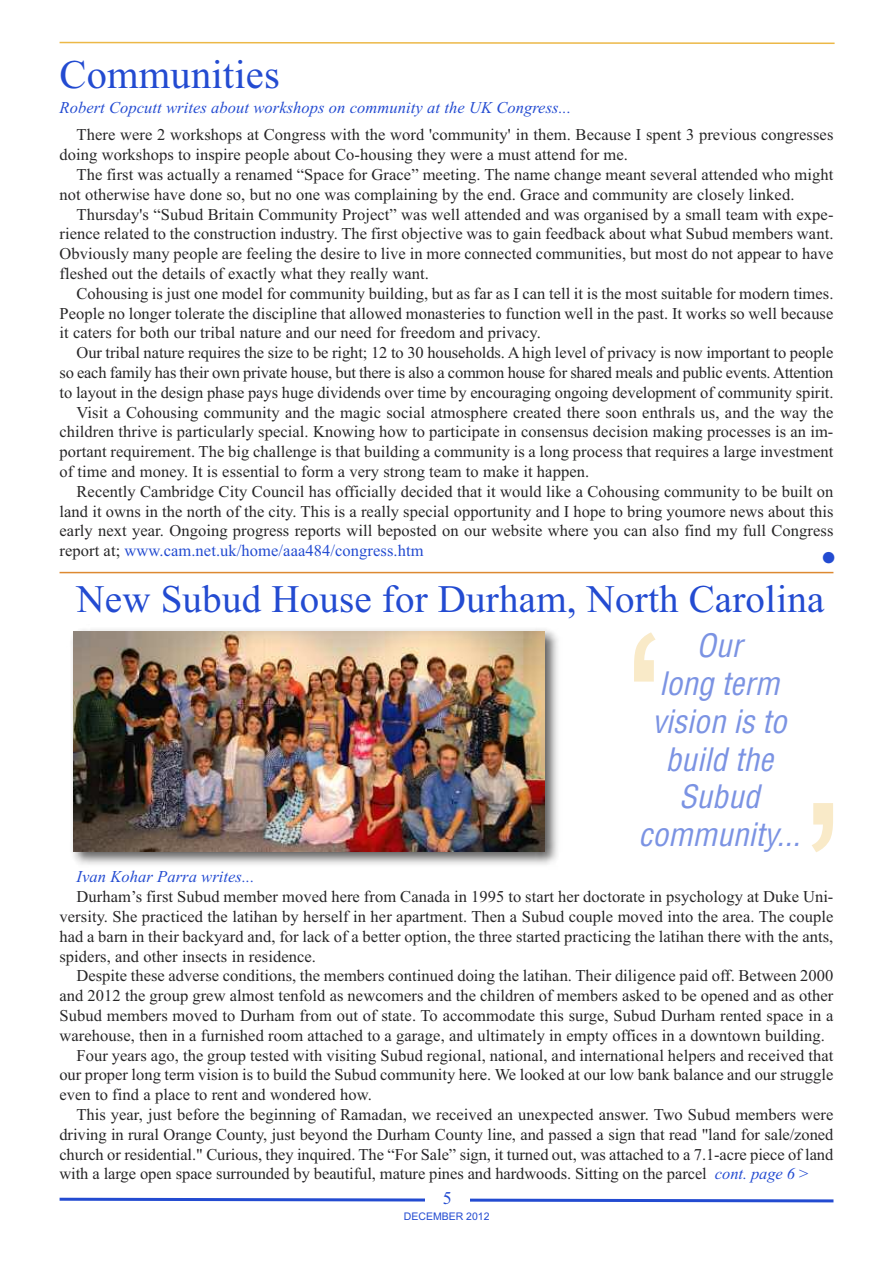
<style>
.page{position:relative;width:893px;height:1263px;background:#fff}
.page>*{position:absolute;margin:0;border:0;box-sizing:border-box;transform-origin:0 0}
.t1{font:210px "Arial";color:#f9eac8}
.t2{font:italic 46.5px "Times New Roman";color:#234bd1}
.t3{font:40.5px "Times New Roman";letter-spacing:.005em;color:#234bd1}
.t4{font:39px "Times New Roman";letter-spacing:.005em;color:#234bd1}
.t5{font:italic condensed 31.5px/37.8px "Helvetica";color:#7b93e3;text-align:center}
.t6{font:18px "Times New Roman";color:#234bd1}
.t7{font:16.5px/19.8px "Times New Roman";letter-spacing:.005em;color:#272627;text-align:justify}
.t8{font:16.5px "Times New Roman";letter-spacing:-.015em;color:#272627}
.t9{font:italic 16.5px "Times New Roman";letter-spacing:.005em;color:#234bd1}
.t10{font:16.5px "Times New Roman";letter-spacing:.005em;color:#234bd1}
.t11{font:10.5px "Arial";color:#234bd1}
.s1{color:#272627}
.s2{font-style:italic;color:#234bd1}
</style>
<div class="page">
<svg style="left:59px;top:1197px;width:775px;height:6px"></svg>
<div style="left:425px;top:1192px;width:44px;height:37px;background:#fff"></div>
<svg style="left:59px;top:41px;width:776px;height:3px"></svg>
<img style="left:72px;top:629px;width:486px;height:236px">
<img style="left:73px;top:631px;width:471px;height:220px">
<hr style="left:60px;top:572px;width:773px;height:1px;background:#dd8931">
<h3 class="t3" style="left:60px;top:50px;width:222px">Communities</h3>
<p class="t9" style="left:60px;top:98px;width:513px">Robert Copcutt writes about workshops on community at the UK Congress...</p>
<p class="t7" style="left:60px;top:125px;width:775px;text-indent:17px">There were 2 workshops at Congress with the word 'community' in them. Because I spent 3 previous congresses doing workshops to inspire people about Co-housing they were a must attend for me.</p>
<p class="t7" style="left:60px;top:164px;width:775px;text-indent:17px">The first was actually a renamed “Space for Grace” meeting. The name change meant several attended who might not otherwise have done so, but no one was complaining by the end. Grace and community are closely linked.</p>
<p class="t7" style="left:60px;top:204px;width:775px;text-indent:17px">Thursday's “Subud Britain Community Project” was well attended and was organised by a small team with expe&shy;rience related to the construction industry. The first objective was to gain feedback about what Subud members want.<br>Obviously many people are feeling the desire to live in more connected communities, but most do not appear to have fleshed out the details of exactly what they really want.</p>
<p class="t7" style="left:60px;top:283px;width:775px;text-indent:17px">Cohousing is just one model for community building, but as far as I can tell it is the most suitable for modern times.<br>People no longer tolerate the discipline that allowed monasteries to function well in the past. It works so well because it caters for both our tribal nature and our need for freedom and privacy.</p>
<p class="t7" style="left:77px;top:343px;width:758px">Our tribal nature requires the size to be right; 12 to 30 households. A high level of privacy is now important to people</p>
<p class="t8" style="left:60px;top:363px;width:775px">so each family has their own private house, but there is also a common house for shared meals and public events.Attention</p>
<p class="t7" style="left:60px;top:382px;width:775px">to layout in the design phase pays huge dividends over time by encouraging ongoing development of community spirit.</p>
<p class="t7" style="left:77px;top:402px;width:758px">Visit a Cohousing community and the magic social atmosphere created there soon enthrals us, and the way the</p>
<p class="t7" style="left:60px;top:422px;width:775px">children thrive is particularly special. Knowing how to participate in consensus decision making processes is an im-</p>
<p class="t7" style="left:60px;top:442px;width:775px">portant requirement. The big challenge is that building a community is a long process that requires a large investment</p>
<p class="t7" style="left:60px;top:461px;width:531px">of time and money. It is essential to form a very strong team to make it happen.</p>
<p class="t7" style="left:77px;top:481px;width:758px">Recently Cambridge City Council has officially decided that it would like a Cohousing community to be built on</p>
<p class="t7" style="left:60px;top:501px;width:775px">land it owns in the north of the city. This is a really special opportunity and I hope to bring youmore news about this</p>
<p class="t7" style="left:60px;top:521px;width:775px">early next year. Ongoing progress reports will beposted on our website where you can also find my full Congress</p>
<p class="t10" style="left:60px;top:541px;width:366px"><span class="s1">report at;</span> www.cam.net.uk/home/aaa484/congress.htm</p>
<h3 class="t4" style="left:77px;top:576px;width:749px">New Subud House for Durham, North Carolina</h3>
<h2 class="t2" style="left:820px;top:530px;width:18px">•</h2>
<h1 class="t1" style="left:621px;top:590px;width:49px">‘</h1>
<h3 class="t5" style="left:638px;top:629px;width:170px">Our<br>long term vision is to build the<br>Subud community...</h3>
<h1 class="t1" style="left:846px;top:895px;width:48px;rotate:-180deg">‘</h1>
<p class="t9" style="left:77px;top:867px;width:180px">Ivan Kohar Parra writes...</p>
<p class="t7" style="left:59px;top:886px;width:775px;text-indent:17px">Durham’s first Subud member moved here from Canada in 1995 to start her doctorate in psychology at Duke Uni&shy;versity. She practiced the latihan by herself in her apartment. Then a Subud couple moved into the area. The couple had a barn in their backyard and, for lack of a better option, the three started practicing the latihan there with the ants, spiders, and other insects in residence.</p>
<p class="t7" style="left:76px;top:966px;width:758px">Despite these adverse conditions, the members continued doing the latihan. Their diligence paid off. Between 2000</p>
<p class="t7" style="left:59px;top:985px;width:775px">and 2012 the group grew almost tenfold as newcomers and the children of members asked to be opened and as other</p>
<p class="t7" style="left:59px;top:1005px;width:775px">Subud members moved to Durham from out of state. To accommodate this surge, Subud Durham rented space in a</p>
<p class="t7" style="left:59px;top:1025px;width:767px">warehouse, then in a furnished room attached to a garage, and ultimately in empty offices in a downtown building.</p>
<p class="t7" style="left:76px;top:1045px;width:758px">Four years ago, the group tested with visiting Subud regional, national, and international helpers and received that</p>
<p class="t7" style="left:59px;top:1065px;width:775px">our proper long term vision is to build the Subud community here. We looked at our low bank balance and our struggle</p>
<p class="t7" style="left:59px;top:1084px;width:314px">even to find a place to rent and wondered how.</p>
<p class="t7" style="left:76px;top:1104px;width:758px">This year, just before the beginning of Ramadan, we received an unexpected answer. Two Subud members were</p>
<p class="t7" style="left:59px;top:1124px;width:775px">driving in rural Orange County, just beyond the Durham County line, and passed a sign that read "land for sale/zoned</p>
<p class="t7" style="left:59px;top:1144px;width:775px">church or residential." Curious, they inquired. The “For Sale” sign, it turned out, was attached to a 7.1-acre piece of land</p>
<p class="t7" style="left:59px;top:1164px;width:752px">with a large open space surrounded by beautiful, mature pines and hardwoods. Sitting on the parcel <span class="s2">cont. page 6 &gt;</span></p>
<p class="t6" style="left:443px;top:1188px;width:10px">5</p>
<p class="t11" style="left:404px;top:1210px;width:87px">DECEMBER 2012</p>
</div>
